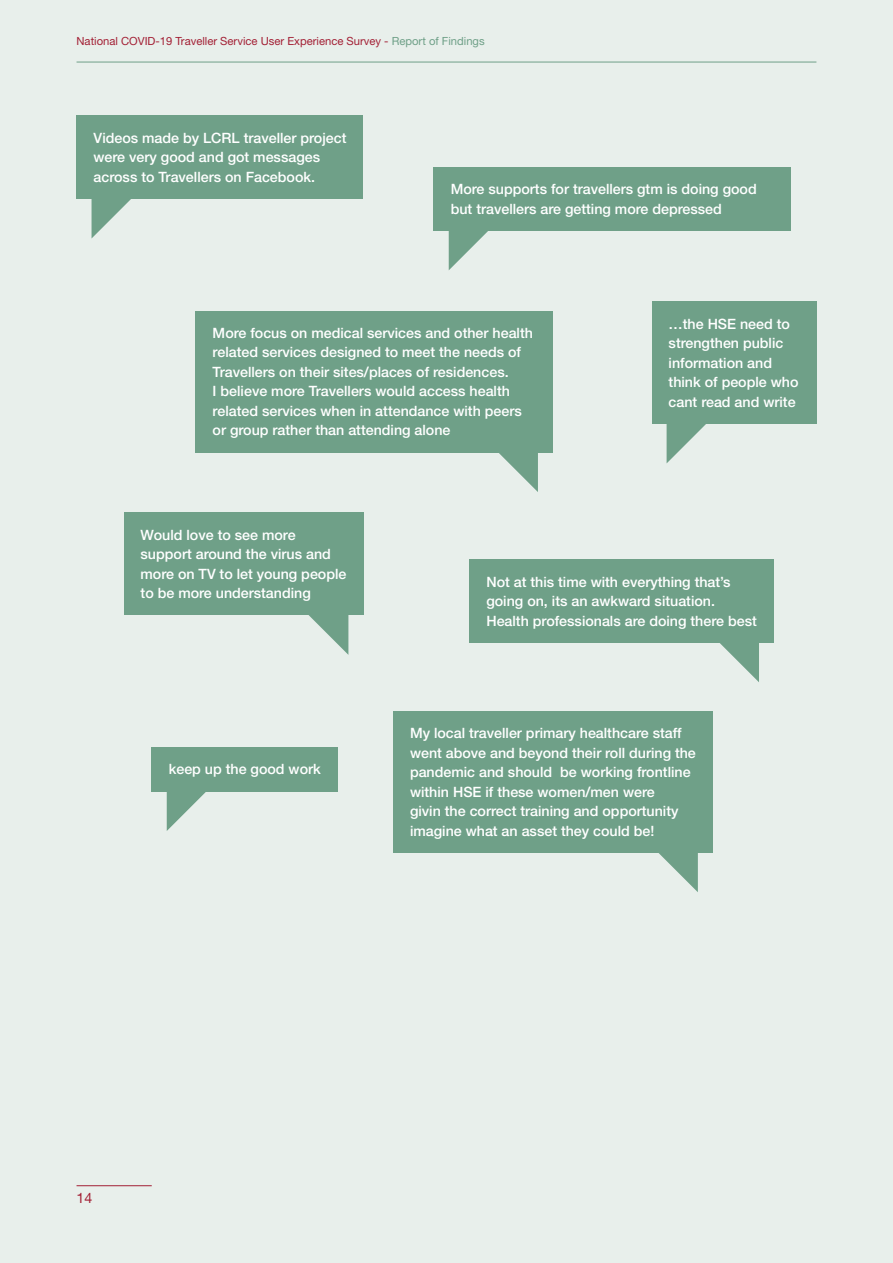
<style>
.page{position:relative;width:893px;height:1263px;background:#e8efeb}
.page>*{position:absolute;margin:0;border:0;box-sizing:border-box;transform-origin:0 0}
.body_bold_white{font:500 14.25px/19.5px "Helvetica Neue LT Std";color:#fff}
.t1{font:14.25px "Helvetica Neue LT Std";color:#a32035}
.t2{font:11.25px "Helvetica Neue LT Std";color:#a32035}
.s1{color:#6fa088}
</style>
<div class="page">
<hr style="left:77px;top:62px;width:739px;height:1px;background:#6fa088">
<hr style="left:77px;top:1185px;width:75px;height:1px;background:#a32035">
<div style="left:77px;top:116px;width:286px;height:83px;background:#6fa088"></div>
<svg style="left:92px;top:199px;width:39px;height:39px"></svg>
<div style="left:196px;top:311px;width:357px;height:141px;background:#6fa088"></div>
<svg style="left:497px;top:452px;width:41px;height:40px"></svg>
<div style="left:124px;top:512px;width:239px;height:103px;background:#6fa088"></div>
<svg style="left:308px;top:615px;width:40px;height:40px"></svg>
<div style="left:469px;top:559px;width:305px;height:84px;background:#6fa088"></div>
<svg style="left:720px;top:643px;width:39px;height:39px"></svg>
<div style="left:393px;top:711px;width:320px;height:141px;background:#6fa088"></div>
<svg style="left:657px;top:852px;width:41px;height:40px"></svg>
<div style="left:434px;top:167px;width:357px;height:64px;background:#6fa088"></div>
<svg style="left:449px;top:231px;width:39px;height:39px"></svg>
<div style="left:652px;top:302px;width:164px;height:122px;background:#6fa088"></div>
<svg style="left:667px;top:424px;width:39px;height:39px"></svg>
<div style="left:152px;top:747px;width:186px;height:44px;background:#6fa088"></div>
<svg style="left:167px;top:791px;width:41px;height:40px"></svg>
<p class="t2" style="left:77px;top:34px;width:410px">National COVID-19 Traveller Service User Experience Survey - <span class="s1">Report of Findings</span></p>
<p class="body_bold_white" style="left:94px;top:128px;width:254px">Videos made by LCRL traveller project were very good and got messages across to Travellers on Facebook.</p>
<p class="body_bold_white" style="left:451px;top:179px;width:307px">More supports for travellers gtm is doing good but travellers are getting more depressed</p>
<p class="body_bold_white" style="left:213px;top:323px;width:322px">More focus on medical services and other health related services designed to meet the needs of Travellers on their sites/places of residences.<br>I believe more Travellers would access health related services when in attendance with peers or group rather than attending alone</p>
<p class="body_bold_white" style="left:669px;top:314px;width:131px">…the HSE need to strengthen public information and think of people who cant read and write</p>
<p class="body_bold_white" style="left:141px;top:525px;width:207px">Would love to see more support around the virus and more on TV to let young people to be more understanding</p>
<p class="body_bold_white" style="left:169px;top:759px;width:154px">keep up the good work</p>
<p class="body_bold_white" style="left:486px;top:572px;width:272px">Not at this time with everything that’s going on, its an awkward situation.<br>Health professionals are doing there best</p>
<p class="body_bold_white" style="left:410px;top:723px;width:287px">My local traveller primary healthcare staff went above and beyond their roll during the pandemic and should be working frontline within HSE if these women/men were<br>givin the correct training and opportunity imagine what an asset they could be!</p>
<p class="t1" style="left:77px;top:1189px;width:17px">14</p>
</div>
